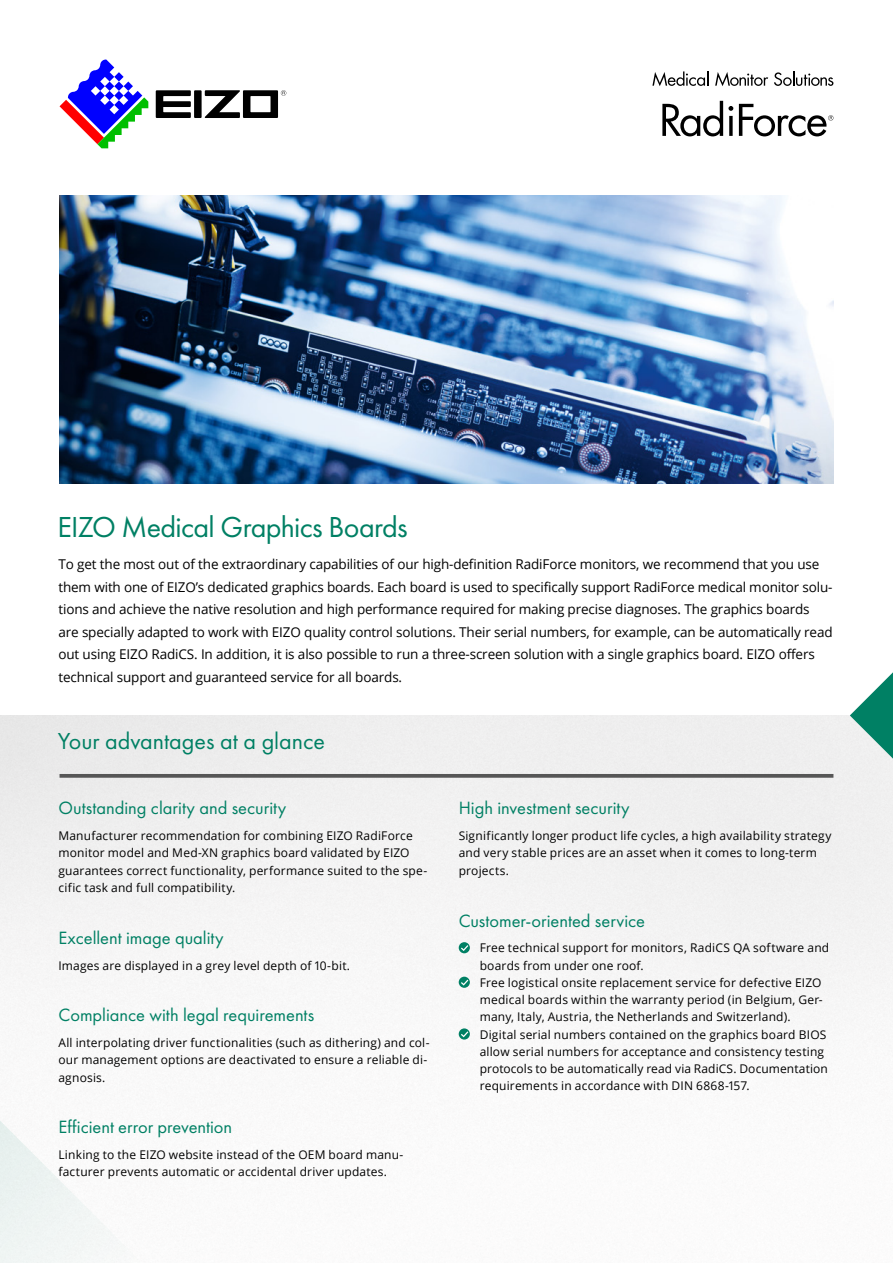
<style>
.page{position:relative;width:893px;height:1263px;background:#fff}
.page>*{position:absolute;margin:0;border:0;box-sizing:border-box;transform-origin:0 0}
.t1{font:30px "Futura PT";letter-spacing:-.025em;color:#008064}
.t2{font:24px "Futura PT";color:#008064}
.e-title{font:18.45px "Futura PT";color:#008064}
.series-body{font:13.5px/22.5px "Open Sans";letter-spacing:-.01em;color:#000}
.Copy_II_10_15{font:12px/17.2px "Open Sans";letter-spacing:.015em;color:#000}
.e-body{font:12px/17.2px "Open Sans";letter-spacing:.015em;color:#000}
</style>
<div class="page">
<div style="left:0;top:715px;width:893px;height:369px;background:#f3f3f3"></div>
<svg style="left:0;top:1014px;width:155px;height:249px"></svg>
<svg style="left:850px;top:672px;width:43px;height:87px"></svg>
<img style="left:60px;top:196px;width:773px;height:287px">
<svg style="left:60px;top:774px;width:773px;height:4px;fill:#565656"></svg>
<div style="left:459px;top:942px;width:11px;height:11px;background:#008064;border-radius:50%"></div>
<svg style="left:461px;top:945px;width:7px;height:6px"></svg>
<div style="left:459px;top:977px;width:11px;height:11px;background:#008064;border-radius:50%"></div>
<svg style="left:461px;top:979px;width:7px;height:6px"></svg>
<svg style="left:459px;top:1028px;width:11px;height:11px"></svg>
<svg style="left:461px;top:1031px;width:7px;height:6px"></svg>
<svg style="left:662px;top:101px;width:71px;height:35px"></svg>
<svg style="left:739px;top:104px;width:94px;height:32px"></svg>
<svg style="left:652px;top:71px;width:56px;height:15px"></svg>
<svg style="left:715px;top:72px;width:53px;height:14px"></svg>
<svg style="left:774px;top:71px;width:59px;height:15px"></svg>
<svg style="left:156px;top:90px;width:130px;height:28px"></svg>
<svg style="left:60px;top:60px;width:88px;height:88px"></svg>
<p class="t1" style="left:57px;top:509px;width:352px">EIZO Medical Graphics Boards</p>
<p class="series-body" style="left:58px;top:553px;width:776px">To get the most out of the extraordinary capabilities of our high-definition RadiForce monitors, we recommend that you use them with one of EIZO’s dedicated graphics boards. Each board is used to specifically support RadiForce medical monitor solu&shy;tions and achieve the native resolution and high performance required for making precise diagnoses. The graphics boards are specially adapted to work with EIZO quality control solutions. Their serial numbers, for example, can be automatically read out using EIZO RadiCS. In addition, it is also possible to run a three-screen solution with a single graphics board. EIZO offers technical support and guaranteed service for all boards.</p>
<p class="t2" style="left:58px;top:727px;width:269px">Your advantages at a glance</p>
<p class="e-title" style="left:58px;top:797px;width:229px">Outstanding clarity and security</p>
<p class="e-body" style="left:58px;top:827px;width:370px">Manufacturer recommendation for combining EIZO RadiForce monitor model and Med-XN graphics board validated by EIZO guarantees correct functionality, performance suited to the spe&shy;cific task and full compatibility.</p>
<p class="e-title" style="left:58px;top:927px;width:167px">Excellent image quality</p>
<p class="Copy_II_10_15" style="left:58px;top:956px;width:293px">Images are displayed in a grey level depth of 10-bit.</p>
<p class="e-title" style="left:58px;top:1004px;width:257px">Compliance with legal requirements</p>
<p class="Copy_II_10_15" style="left:58px;top:1034px;width:373px">All interpolating driver functionalities (such as dithering) and col&shy;our management options are deactivated to ensure a reliable di&shy;agnosis.</p>
<p class="e-title" style="left:58px;top:1116px;width:175px">Efficient error prevention</p>
<p class="Copy_II_10_15" style="left:58px;top:1146px;width:346px">Linking to the EIZO website instead of the OEM board manu&shy;facturer prevents automatic or accidental driver updates.</p>
<p class="e-title" style="left:459px;top:797px;width:172px">High investment security</p>
<p class="Copy_II_10_15" style="left:459px;top:827px;width:374px">Significantly longer product life cycles, a high availability strategy and very stable prices are an asset when it comes to long-term projects.</p>
<p class="e-title" style="left:459px;top:909px;width:188px">Customer-oriented service</p>
<p class="Copy_II_10_15" style="left:480px;top:939px;width:351px">Free technical support for monitors, RadiCS QA software and</p>
<p class="Copy_II_10_15" style="left:480px;top:956px;width:165px">boards from under one roof.</p>
<p class="Copy_II_10_15" style="left:480px;top:973px;width:343px">Free logistical onsite replacement service for defective EIZO</p>
<p class="Copy_II_10_15" style="left:480px;top:991px;width:345px">medical boards within the warranty period (in Belgium, Ger-</p>
<p class="Copy_II_10_15" style="left:480px;top:1008px;width:313px">many, Italy, Austria, the Netherlands and Switzerland).</p>
<p class="Copy_II_10_15" style="left:480px;top:1025px;width:348px">Digital serial numbers contained on the graphics board BIOS</p>
<p class="Copy_II_10_15" style="left:480px;top:1042px;width:346px">allow serial numbers for acceptance and consistency testing</p>
<p class="Copy_II_10_15" style="left:480px;top:1060px;width:350px">protocols to be automatically read via RadiCS. Documentation</p>
<p class="Copy_II_10_15" style="left:480px;top:1077px;width:271px">requirements in accordance with DIN 6868-157.</p>
</div>
